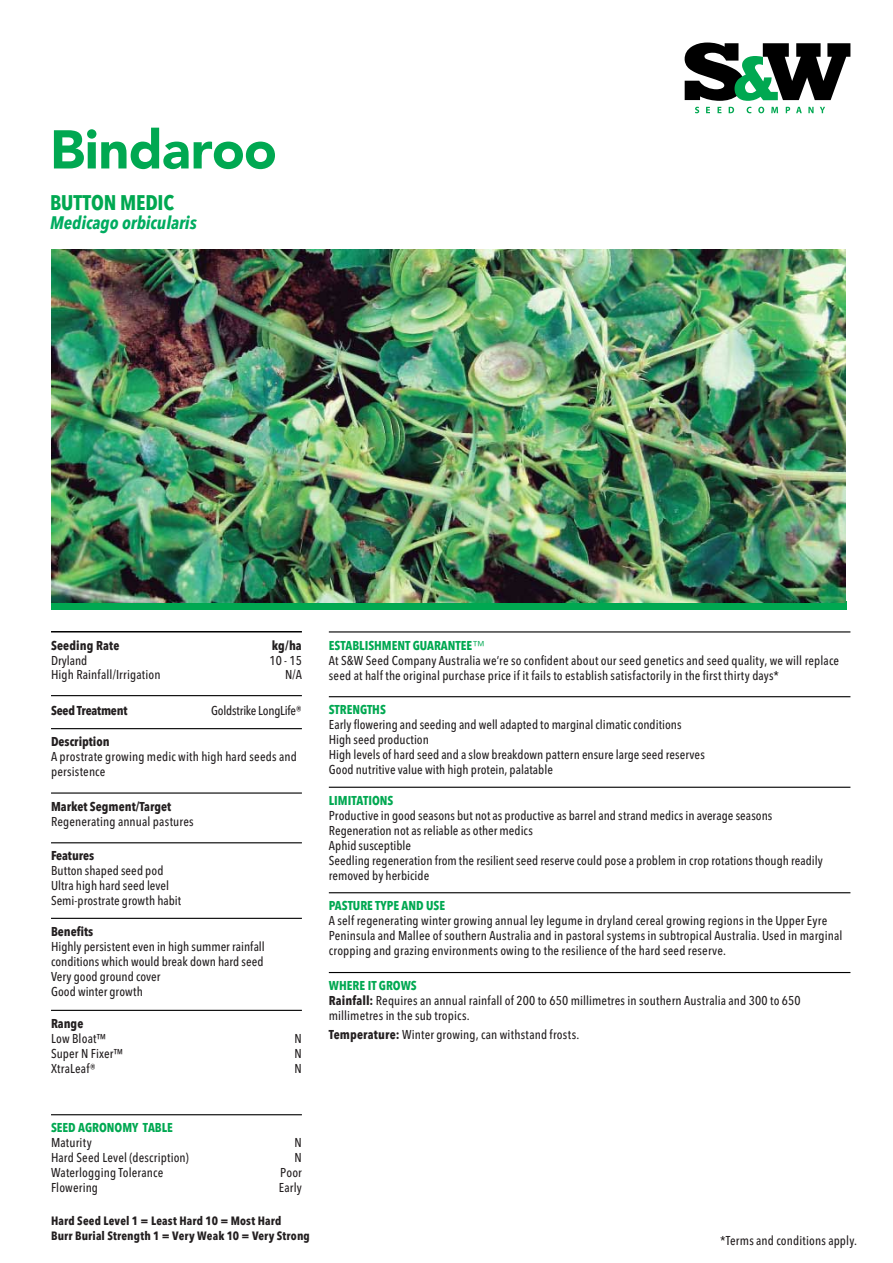
<style>
.page{position:relative;width:893px;height:1263px;background:#fff}
.page>*{position:absolute;margin:0;border:0;box-sizing:border-box;transform-origin:0 0}
.t1{font:900 54px "Avenir LT Pro";letter-spacing:-.01em;color:#00a851}
.t2{font:700 condensed 21px "Avenir Next LT Pro";letter-spacing:-.01em;color:#00a851}
.t3{font:italic 700 condensed 18px "Avenir Next LT Pro";letter-spacing:-.005em;color:#00ac60}
.t4{font:500 condensed 12.75px/15px "Avenir Next LT Pro";letter-spacing:.005em;color:#231f20}
.t5{font:700 condensed 12.75px "Avenir Next LT Pro";color:#231f20}
.t6{font:700 condensed 12.75px "Avenir Next LT Pro";color:#00a851}
.t7{font:500 condensed 12.75px "Avenir Next LT Pro";letter-spacing:-.015em;color:#231f20}
.t8{font:700 condensed 12.75px "Avenir Next LT Pro";letter-spacing:-.02em;color:#231f20}
.t9{font:700 condensed 12px/15px "Avenir Next LT Pro";letter-spacing:.015em;color:#231f20}
.s1{font-weight:700;color:#00a851}
.s2{font-family:"Avenir LT Pro";font-weight:300;font-stretch:normal;color:#00a851}
.s3{font-weight:700}
</style>
<div class="page">
<svg style="left:685px;top:43px;width:165px;height:58px"></svg>
<svg style="left:695px;top:107px;width:4px;height:6px"></svg>
<svg style="left:706px;top:107px;width:4px;height:6px"></svg>
<svg style="left:717px;top:107px;width:4px;height:6px"></svg>
<svg style="left:729px;top:107px;width:5px;height:6px"></svg>
<svg style="left:747px;top:107px;width:4px;height:6px"></svg>
<svg style="left:758px;top:107px;width:6px;height:6px"></svg>
<svg style="left:771px;top:107px;width:7px;height:6px"></svg>
<svg style="left:786px;top:107px;width:4px;height:6px"></svg>
<svg style="left:796px;top:107px;width:6px;height:6px"></svg>
<svg style="left:808px;top:107px;width:6px;height:6px"></svg>
<svg style="left:820px;top:107px;width:5px;height:6px"></svg>
<hr style="left:51px;top:631px;width:251px;height:1px;background:#000">
<hr style="left:51px;top:695px;width:251px;height:1px;background:#000">
<hr style="left:51px;top:728px;width:251px;height:1px;background:#000">
<hr style="left:51px;top:792px;width:251px;height:2px;background:#000">
<hr style="left:51px;top:842px;width:251px;height:1px;background:#000">
<hr style="left:51px;top:918px;width:251px;height:1px;background:#000">
<hr style="left:51px;top:1010px;width:251px;height:1px;background:#000">
<hr style="left:329px;top:631px;width:521px;height:1px;background:#000">
<hr style="left:329px;top:696px;width:521px;height:1px;background:#000">
<hr style="left:329px;top:787px;width:521px;height:1px;background:#000">
<hr style="left:329px;top:892px;width:521px;height:1px;background:#000">
<hr style="left:329px;top:972px;width:521px;height:1px;background:#000">
<hr style="left:51px;top:1114px;width:251px;height:1px;background:#000">
<div style="left:51px;top:602px;width:795px;height:8px;background:#00a851"></div>
<img style="left:52px;top:249px;width:794px;height:353px">
<h1 class="t1" style="left:50px;top:117px;width:228px">Bindaroo</h1>
<h2 class="t2" style="left:50px;top:190px;width:126px">BUTTON MEDIC</h2>
<h3 class="t3" style="left:50px;top:212px;width:148px">Medicago orbicularis</h3>
<p class="t5" style="left:51px;top:637px;width:70px">Seeding Rate</p>
<p class="t5" style="left:272px;top:637px;width:32px">kg/ha</p>
<p class="t4" style="left:51px;top:652px;width:38px">Dryland</p>
<p class="t4" style="left:270px;top:652px;width:34px">10 - 15</p>
<p class="t4" style="left:51px;top:667px;width:111px">High Rainfall/Irrigation</p>
<p class="t4" style="left:285px;top:667px;width:18px">N/A</p>
<p class="t8" style="left:51px;top:703px;width:78px">Seed Treatment</p>
<p class="t7" style="left:211px;top:703px;width:92px">Goldstrike LongLife®</p>
<p class="t5" style="left:51px;top:733px;width:60px">Description</p>
<p class="t4" style="left:51px;top:749px;width:247px">A prostrate growing medic with high hard seeds and persistence</p>
<p class="t5" style="left:51px;top:798px;width:122px">Market Segment/Target</p>
<p class="t4" style="left:51px;top:814px;width:144px">Regenerating annual pastures</p>
<p class="t5" style="left:51px;top:848px;width:45px">Features</p>
<p class="t4" style="left:51px;top:863px;width:132px">Button shaped seed pod<br>Ultra high hard seed level<br>Semi-prostrate growth habit</p>
<p class="t5" style="left:51px;top:923px;width:44px">Benefits</p>
<p class="t4" style="left:51px;top:939px;width:215px">Highly persistent even in high summer rainfall conditions which would break down hard seed Very good ground cover<br>Good winter growth</p>
<p class="t5" style="left:51px;top:1015px;width:34px">Range</p>
<p class="t4" style="left:51px;top:1031px;width:57px">Low Bloat™</p>
<p class="t4" style="left:295px;top:1031px;width:9px">N</p>
<p class="t4" style="left:51px;top:1046px;width:74px">Super N Fixer™</p>
<p class="t4" style="left:295px;top:1046px;width:9px">N</p>
<p class="t4" style="left:51px;top:1061px;width:46px">XtraLeaf®</p>
<p class="t4" style="left:295px;top:1061px;width:9px">N</p>
<p class="t4" style="left:329px;top:637px;width:512px"><span class="s1">ESTABLISHMENT GUARANTEE</span><span class="s2">™<br></span>At S&amp;W Seed Company Australia we’re so confident about our seed genetics and seed quality, we will replace seed at half the original purchase price if it fails to establish satisfactorily in the first thirty days*</p>
<p class="t6" style="left:329px;top:702px;width:59px">STRENGTHS</p>
<p class="t4" style="left:329px;top:717px;width:377px">Early flowering and seeding and well adapted to marginal climatic conditions High seed production<br>High levels of hard seed and a slow breakdown pattern ensure large seed reserves Good nutritive value with high protein, palatable</p>
<p class="t6" style="left:329px;top:792px;width:66px">LIMITATIONS</p>
<p class="t4" style="left:329px;top:808px;width:495px">Productive in good seasons but not as productive as barrel and strand medics in average seasons Regeneration not as reliable as other medics<br>Aphid susceptible<br>Seedling regeneration from the resilient seed reserve could pose a problem in crop rotations though readily removed by herbicide</p>
<p class="t6" style="left:329px;top:898px;width:118px">PASTURE TYPE AND USE</p>
<p class="t4" style="left:329px;top:913px;width:515px">A self regenerating winter growing annual ley legume in dryland cereal growing regions in the Upper Eyre<br>Peninsula and Mallee of southern Australia and in pastoral systems in subtropical Australia. Used in marginal cropping and grazing environments owing to the resilience of the hard seed reserve.</p>
<p class="t4" style="left:329px;top:978px;width:473px"><span class="s1">WHERE IT GROWS<br></span><span class="s3">Rainfall:</span> Requires an annual rainfall of 200 to 650 millimetres in southern Australia and 300 to 650 millimetres in the sub tropics.</p>
<p class="t4" style="left:329px;top:1027px;width:252px"><span class="s3">Temperature:</span> Winter growing, can withstand frosts.</p>
<p class="t6" style="left:51px;top:1120px;width:123px">SEED AGRONOMY TABLE</p>
<p class="t4" style="left:51px;top:1135px;width:42px">Maturity</p>
<p class="t4" style="left:295px;top:1135px;width:9px">N</p>
<p class="t4" style="left:51px;top:1150px;width:139px">Hard Seed Level (description)</p>
<p class="t4" style="left:295px;top:1150px;width:9px">N</p>
<p class="t4" style="left:51px;top:1165px;width:114px">Waterlogging Tolerance</p>
<p class="t4" style="left:280px;top:1165px;width:23px">Poor</p>
<p class="t4" style="left:51px;top:1180px;width:49px">Flowering</p>
<p class="t4" style="left:279px;top:1180px;width:25px">Early</p>
<p class="t9" style="left:51px;top:1213px;width:260px">Hard Seed Level 1 = Least Hard 10 = Most Hard<br>Burr Burial Strength 1 = Very Weak 10 = Very Strong</p>
<p class="t4" style="left:720px;top:1233px;width:139px">*Terms and conditions apply.</p>
</div>
